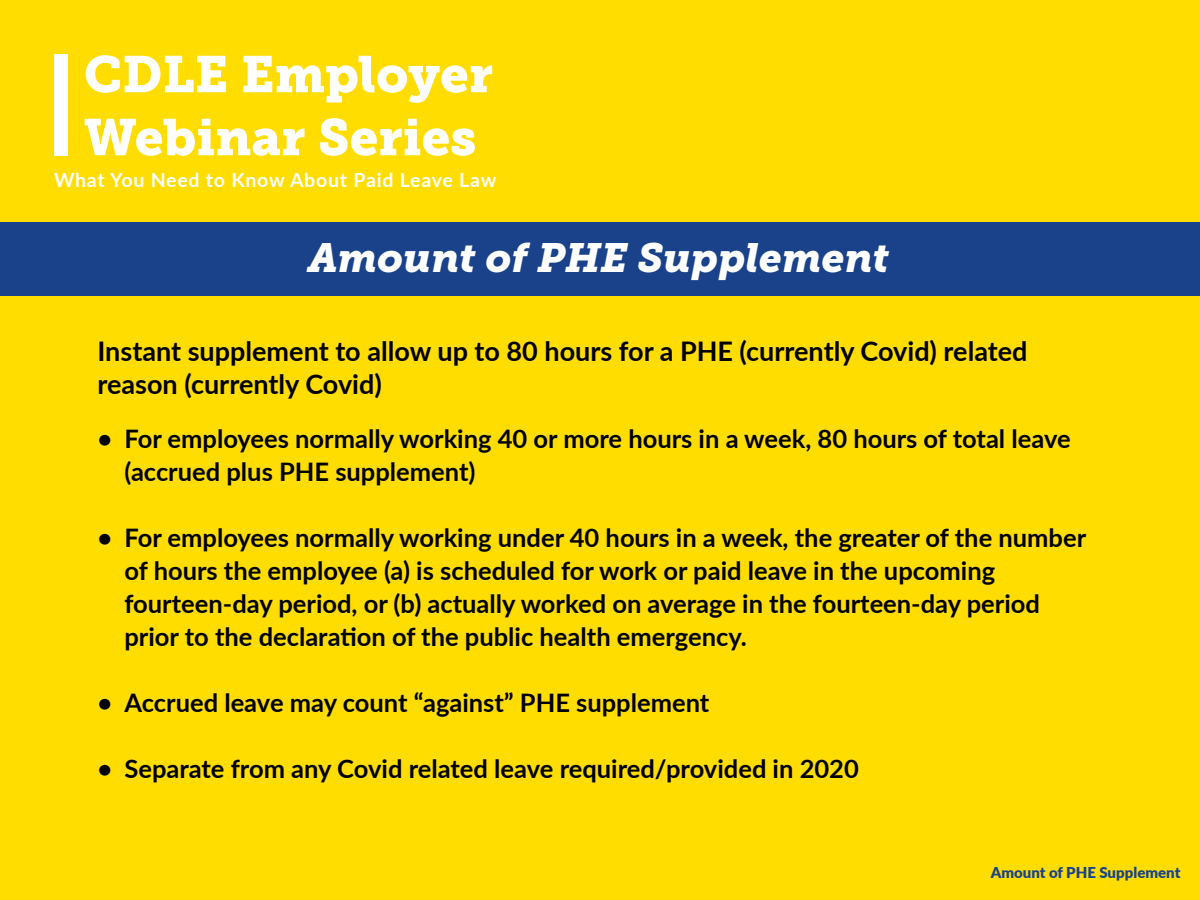
<style>
.page{position:relative;width:1200px;height:900px;background:#fd0}
.page>*{position:absolute;margin:0;border:0;box-sizing:border-box;transform-origin:0 0}
.t1{font:51px/63px "Museo Slab 900";color:#fff}
.t2{font:italic 40.5px "Museo Slab 900";color:#fff}
.t3{font:700 27px/33px "Lato";color:#000}
.t4{font:700 25.5px/33px "Lato";color:#000}
.t5{font:700 19.5px "Lato";letter-spacing:.04em;color:#fff}
.t6{font:900 15px "Lato";color:#1a428a}
</style>
<div class="page">
<div style="left:0;top:222px;width:1200px;height:74px;background:#1a428a"></div>
<div style="left:54px;top:54px;width:14px;height:102px;background:#fff"></div>
<h1 class="t1" style="left:84px;top:43px;width:411px">CDLE Employer<br>Webinar Series</h1>
<p class="t5" style="left:54px;top:165px;width:444px">What You Need to Know About Paid Leave Law</p>
<h2 class="t2" style="left:309px;top:235px;width:582px">Amount of PHE Supplement</h2>
<p class="t3" style="left:98px;top:333px;width:932px">Instant supplement to allow up to 80 hours for a PHE (currently Covid) related reason (currently Covid)</p>
<p class="t4" style="left:125px;top:421px;width:948px;text-indent:-27px">• For employees normally working 40 or more hours in a week, 80 hours of total leave (accrued plus PHE supplement)</p>
<p class="t4" style="left:125px;top:520px;width:963px;text-indent:-27px">• For employees normally working under 40 hours in a week, the greater of the number of hours the employee (a) is scheduled for work or paid leave in the upcoming fourteen-day period, or (b) actually worked on average in the fourteen-day period prior to the declaration of the public health emergency.</p>
<p class="t4" style="left:98px;top:685px;width:613px">• Accrued leave may count “against” PHE supplement</p>
<p class="t4" style="left:98px;top:751px;width:763px">• Separate from any Covid related leave required/provided in 2020</p>
<p class="t6" style="left:991px;top:861px;width:191px">Amount of PHE Supplement</p>
</div>
